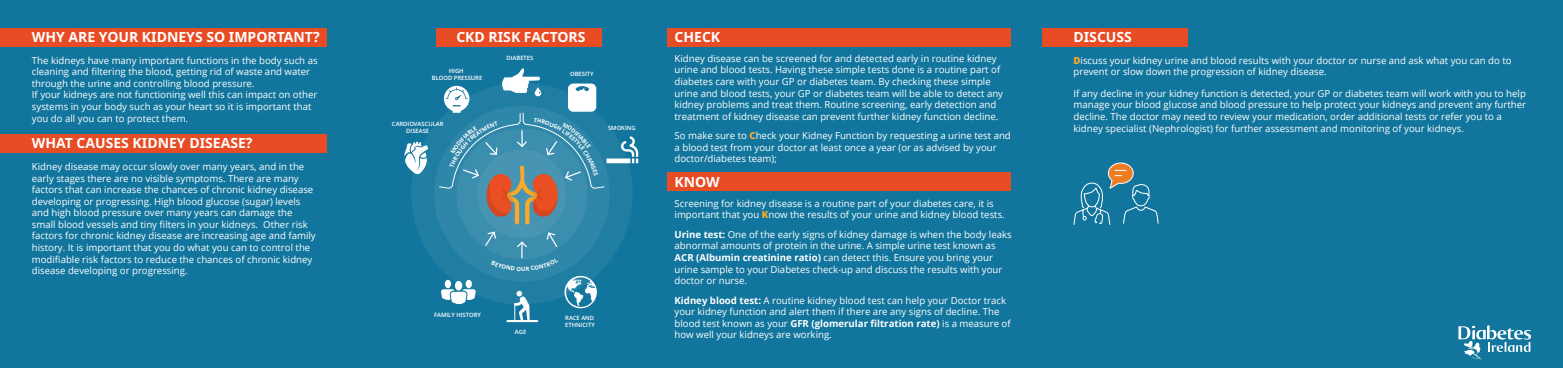
<style>
.page{position:relative;width:1563px;height:368px;background:#fff}
.page>*{position:absolute;margin:0;border:0;box-sizing:border-box;transform-origin:0 0}
.t1{font:700 14px "Noto Sans";color:#fff}
.t2{font:9.62px/11.5px "Open Sans";color:#fff}
.t3{font:600 5.86px/7px "Open Sans";color:#fff;text-align:center}
.s1{font-weight:800;color:#faa928}
.s2{font-weight:700}
</style>
<div class="page">
<div style="left:1042px;top:0;width:521px;height:367px;background:#11759d"></div>
<div style="left:1042px;top:28px;width:145px;height:18px;background:#e74c25"></div>
<svg style="left:1073px;top:162px;width:86px;height:63px"></svg>
<div style="left:0;top:0;width:1042px;height:367px;background:#11759d"></div>
<svg style="left:404px;top:141px;width:18px;height:31px"></svg>
<div style="left:445px;top:279px;width:6px;height:8px;background:#fff;border-radius:50%"></div>
<div style="left:455px;top:280px;width:7px;height:10px;background:#fff;border-radius:50%"></div>
<svg style="left:441px;top:289px;width:35px;height:16px"></svg>
<svg style="left:411px;top:83px;width:222px;height:221px;fill:#207ea3"></svg>
<div style="left:478px;top:149px;width:88px;height:89px;background:#4895b3;border-radius:50%"></div>
<div style="left:0;top:28px;width:327px;height:18px;background:#e74c25"></div>
<div style="left:667px;top:28px;width:343px;height:18px;background:#e74c25"></div>
<div style="left:667px;top:172px;width:343px;height:18px;background:#e74c25"></div>
<div style="left:437px;top:28px;width:165px;height:18px;background:#e74c25"></div>
<div style="left:0;top:134px;width:327px;height:18px;background:#e74c25"></div>
<svg style="left:1458px;top:325px;width:73px;height:34px"></svg>
<svg style="left:484px;top:230px;width:114px;height:91px"></svg>
<svg style="left:438px;top:68px;width:200px;height:156px"></svg>
<p class="t1" style="left:32px;top:27px;width:290px">WHY ARE YOUR KIDNEYS SO IMPORTANT?</p>
<p class="t2" style="left:32px;top:54px;width:287px">The kidneys have many important functions in the body such as cleaning and filtering the blood, getting rid of waste and water through the urine and controlling blood pressure.<br>If your kidneys are not functioning well this can impact on other systems in your body such as your heart so it is important that you do all you can to protect them.</p>
<p class="t1" style="left:32px;top:133px;width:222px">WHAT CAUSES KIDNEY DISEASE?</p>
<p class="t2" style="left:32px;top:160px;width:285px">Kidney disease may occur slowly over many years, and in the early stages there are no visible symptoms. There are many factors that can increase the chances of chronic kidney disease developing or progressing. High blood glucose (sugar) levels and high blood pressure over many years can damage the small blood vessels and tiny filters in your kidneys. Other risk factors for chronic kidney disease are increasing age and family history. It is important that you do what you can to control the modifiable risk factors to reduce the chances of chronic kidney disease developing or progressing.</p>
<p class="t1" style="left:456px;top:27px;width:131px">CKD RISK FACTORS</p>
<p class="t3" style="left:432px;top:67px;width:52px">HIGH<br>BLOOD PRESSURE</p>
<p class="t3" style="left:506px;top:54px;width:28px">DIABETES</p>
<p class="t3" style="left:570px;top:70px;width:25px">OBESITY</p>
<p class="t3" style="left:392px;top:120px;width:53px">CARDIOVASCULAR<br>DISEASE</p>
<p class="t3" style="left:608px;top:124px;width:29px">SMOKING</p>
<p class="t3" style="left:434px;top:310px;width:48px">FAMILY HISTORY</p>
<p class="t3" style="left:515px;top:327px;width:13px">AGE</p>
<p class="t3" style="left:565px;top:313px;width:31px;text-align:left">RACE AND<br>ETHNICITY</p>
<p class="t1" style="left:674px;top:27px;width:47px">CHECK</p>
<p class="t2" style="left:674px;top:52px;width:330px">Kidney disease can be screened for and detected early in routine kidney urine and blood tests. Having these simple tests done is a routine part of diabetes care with your GP or diabetes team. By checking these simple urine and blood tests, your GP or diabetes team will be able to detect any kidney problems and treat them. Routine screening, early detection and treatment of kidney disease can prevent further kidney function decline.</p>
<p class="t2" style="left:674px;top:129px;width:338px">So make sure to <span class="s1">C</span>heck your Kidney Function by requesting a urine test and a blood test from your doctor at least once a year (or as advised by your doctor/diabetes team);</p>
<p class="t1" style="left:674px;top:172px;width:47px">KNOW</p>
<p class="t2" style="left:674px;top:197px;width:332px">Screening for kidney disease is a routine part of your diabetes care, it is important that you <span class="s1">K</span>now the results of your urine and kidney blood tests.</p>
<p class="t2" style="left:674px;top:228px;width:339px"><span class="s2">Urine test:</span> One of the early signs of kidney damage is when the body leaks abnormal amounts of protein in the urine. A simple urine test known as <span class="s2">ACR (Albumin creatinine ratio)</span> can detect this. Ensure you bring your urine sample to your Diabetes check-up and discuss the results with your doctor or nurse.</p>
<p class="t2" style="left:674px;top:293px;width:338px"><span class="s2">Kidney blood test:</span> A routine kidney blood test can help your Doctor track your kidney function and alert them if there are any signs of decline. The blood test known as your <span class="s2">GFR (glomerular filtration rate)</span> is a measure of how well your kidneys are working.</p>
<p class="t1" style="left:1073px;top:27px;width:60px">DISCUSS</p>
<p class="t2" style="left:1073px;top:54px;width:440px"><span class="s1">D</span>iscuss your kidney urine and blood results with your doctor or nurse and ask what you can do to prevent or slow down the progression of kidney disease.</p>
<p class="t2" style="left:1073px;top:87px;width:454px">If any decline in your kidney function is detected, your GP or diabetes team will work with you to help manage your blood glucose and blood pressure to help protect your kidneys and prevent any further decline. The doctor may need to review your medication, order additional tests or refer you to a kidney specialist (Nephrologist) for further assessment and monitoring of your kidneys.</p>
</div>
